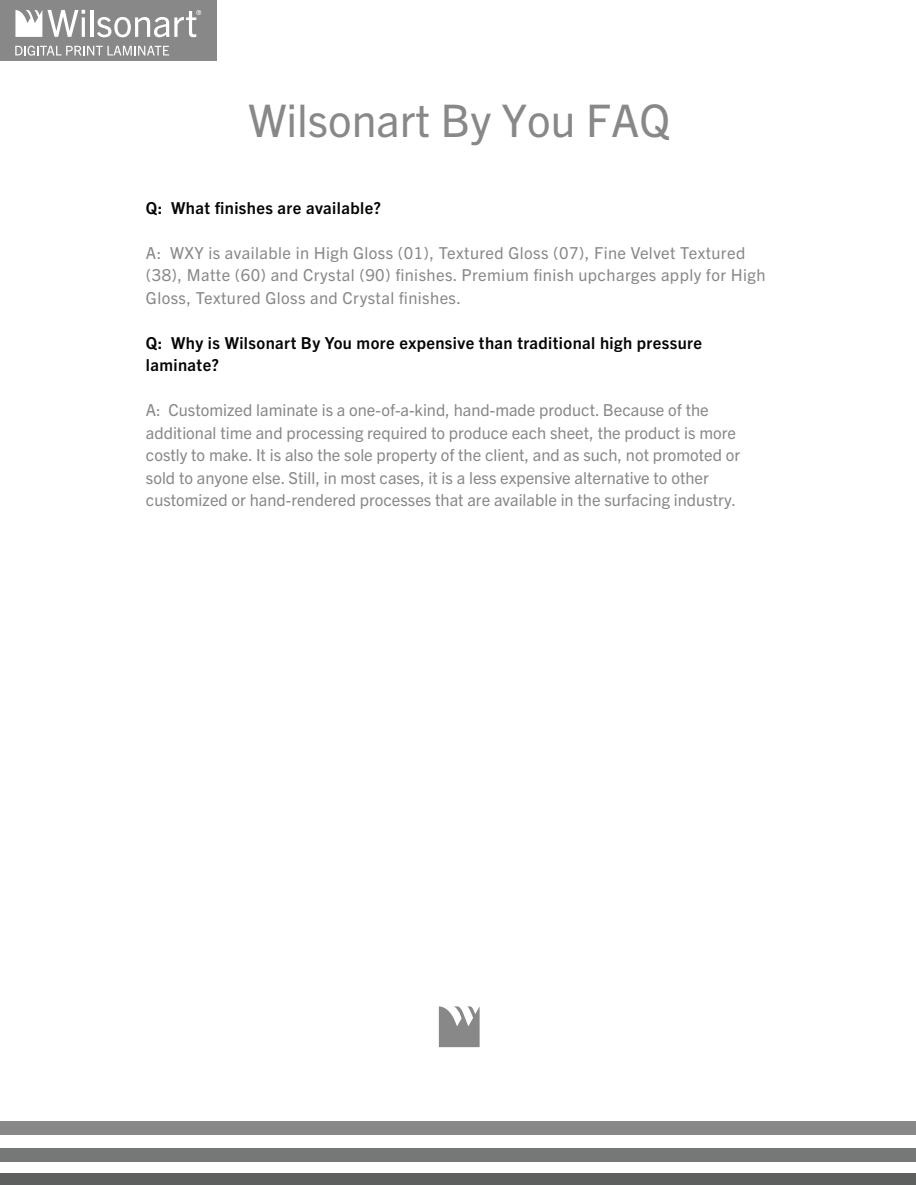
<style>
.page{position:relative;width:916px;height:1185px;background:#fff}
.page>*{position:absolute;margin:0;border:0;box-sizing:border-box;transform-origin:0 0}
.t1{font:45px "Trade Gothic Next LT Pro";color:#888}
.t2{font:16.5px/22.5px "Trade Gothic Next LT Pro";color:#888}
.t3{font:16.5px/22.5px "Trade Gothic Next LT Pro";letter-spacing:.025em;color:#888}
.t4{font:700 16.5px/22.5px "Trade Gothic Next LT Pro";letter-spacing:.025em;color:#050504}
</style>
<div class="page">
<svg style="left:439px;top:1006px;width:40px;height:41px"></svg>
<div style="left:0;top:1121px;width:916px;height:14px;background:#888"></div>
<div style="left:0;top:1148px;width:916px;height:14px;background:#767877"></div>
<div style="left:0;top:1173px;width:916px;height:12px;background:#5d605f"></div>
<div style="left:0;top:1px;width:216px;height:60px;background:#888"></div>
<svg style="left:15px;top:10px;width:70px;height:27px"></svg>
<hr style="left:90px;top:10px;width:3px;height:27px;background:#fff">
<svg style="left:97px;top:10px;width:104px;height:27px"></svg>
<svg style="left:15px;top:46px;width:154px;height:10px"></svg>
<h1 class="t1" style="left:248px;top:89px;width:423px">Wilsonart By You FAQ</h1>
<p class="t4" style="left:146px;top:195px;width:236px">Q: What finishes are available?</p>
<p class="t3" style="left:146px;top:240px;width:621px">A: WXY is available in High Gloss (01), Textured Gloss (07), Fine Velvet Textured (38), Matte (60) and Crystal (90) finishes. Premium finish upcharges apply for High<br>Gloss, Textured Gloss and Crystal finishes.</p>
<p class="t4" style="left:146px;top:330px;width:557px">Q: Why is Wilsonart By You more expensive than traditional high pressure laminate?</p>
<p class="t2" style="left:146px;top:398px;width:596px">A: Customized laminate is a one-of-a-kind, hand-made product. Because of the additional time and processing required to produce each sheet, the product is more costly to make. It is also the sole property of the client, and as such, not promoted or sold to anyone else. Still, in most cases, it is a less expensive alternative to other customized or hand-rendered processes that are available in the surfacing industry.</p>
</div>
